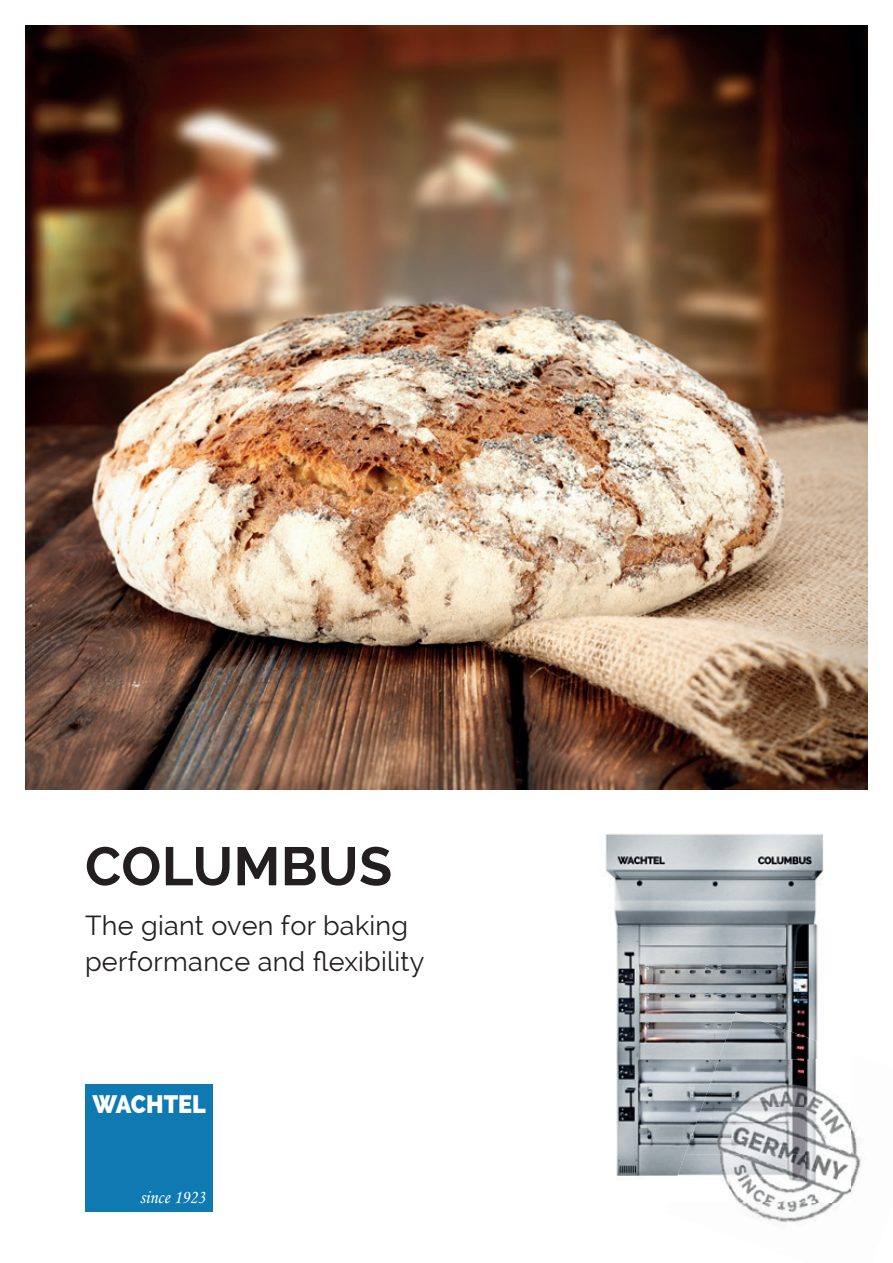
<style>
.page{position:relative;width:893px;height:1263px;background:#fff}
.page>*{position:absolute;margin:0;border:0;box-sizing:border-box;transform-origin:0 0}
.t1{font:700 54px "Raleway";letter-spacing:.01em;color:#231f20}
.t2{font:27px/36px "Raleway";letter-spacing:.01em;color:#231f20}
.t3{font:800 25.05px "Raleway";color:#fff;scale:.93 1}
.t4{font:19.2px "Monotype Corsiva";color:#fff;scale:.93 1}
</style>
<div class="page">
<img style="left:26px;top:26px;width:841px;height:763px">
<img style="left:605px;top:833px;width:219px;height:346px">
<img style="left:665px;top:1053px;width:196px;height:170px">
<img style="left:719px;top:1012px;width:131px;height:47px">
<img style="left:702px;top:1059px;width:103px;height:48px">
<img style="left:805px;top:1059px;width:45px;height:143px">
<img style="left:685px;top:1107px;width:120px;height:47px">
<img style="left:668px;top:1154px;width:137px;height:48px">
<div style="left:85px;top:1084px;width:127px;height:128px;background:#0e7ab1"></div>
<h1 class="t1" style="left:85px;top:835px;width:309px">COLUMBUS</h1>
<p class="t2" style="left:85px;top:908px;width:341px">The giant oven for baking performance and flexibility</p>
<p class="t3" style="left:92px;top:1090px;width:123px">WACHTEL</p>
<p class="t4" style="left:139px;top:1185px;width:72px">since 1923</p>
</div>
